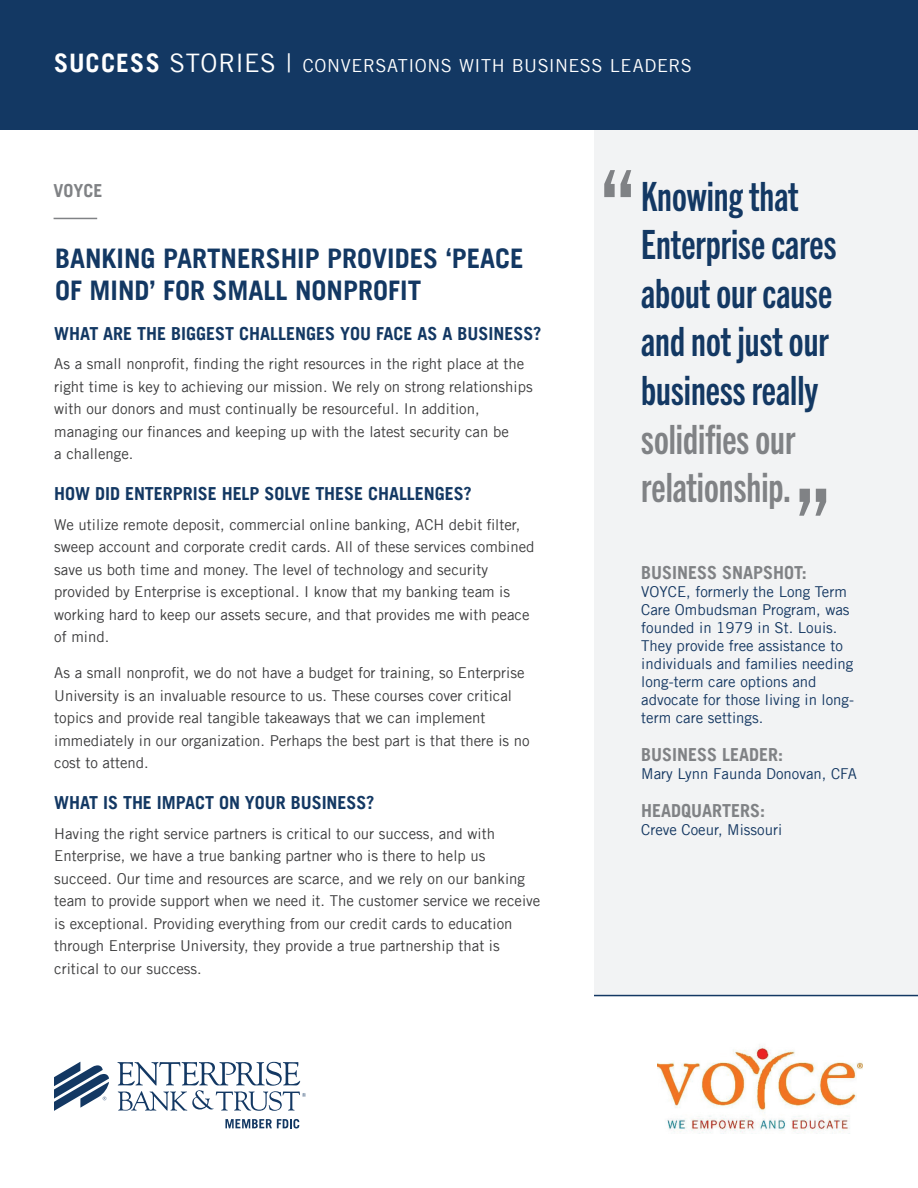
<style>
.page{position:relative;width:918px;height:1188px;background:#fff}
.page>*{position:absolute;margin:0;border:0;box-sizing:border-box;transform-origin:0 0}
.t1{font:40.5px/48.6px "Trade Gothic Next LT Pro Bd Cm";color:#133863}
.t2{font:40.5px/48.6px "Trade Gothic Next LT Pro Bd Cm";color:#808285}
.t3{font:700 27px/32.4px "Trade Gothic LT";color:#133863}
.t4{font:700 18px "Trade Gothic LT";color:#133863}
.t5{font:700 18px "Trade Gothic LT";color:#808285}
.t6{font:18px "Trade Gothic LT";letter-spacing:.025em;color:#fff}
.t7{font:15px/22.5px "Trade Gothic LT";color:#3e3e3f}
.t8{font:15px/18px "Trade Gothic LT";color:#153862}
.s1{font-weight:700;font-size:25.5px}
.s2{font-size:25.5px}
</style>
<div class="page">
<div style="left:594px;top:130px;width:324px;height:865px;background:#f2f3f4"></div>
<img style="left:658px;top:1044px;width:204px;height:90px">
<div style="left:0;top:0;width:918px;height:130px;background:#133863"></div>
<hr style="left:54px;top:218px;width:43px;height:1px;background:#808285">
<svg style="left:54px;top:1062px;width:55px;height:49px"></svg>
<svg style="left:225px;top:1119px;width:74px;height:9px"></svg>
<svg style="left:117px;top:1062px;width:189px;height:49px"></svg>
<svg style="left:604px;top:170px;width:27px;height:27px"></svg>
<svg style="left:799px;top:489px;width:27px;height:27px"></svg>
<hr style="left:594px;top:995px;width:324px;height:1px;background:#133863">
<p class="t6" style="left:54px;top:55px;width:639px"><span class="s1">SUCCESS</span> <span class="s2">STORIES |</span> CONVERSATIONS WITH BUSINESS LEADERS</p>
<p class="t5" style="left:54px;top:179px;width:51px">VOYCE</p>
<h2 class="t3" style="left:55px;top:242px;width:470px">BANKING PARTNERSHIP PROVIDES ‘PEACE<br>OF MIND’ FOR SMALL NONPROFIT</h2>
<p class="t4" style="left:54px;top:322px;width:489px">WHAT ARE THE BIGGEST CHALLENGES YOU FACE AS A BUSINESS?</p>
<p class="t7" style="left:54px;top:352px;width:480px">As a small nonprofit, finding the right resources in the right place at the right time is key to achieving our mission. We rely on strong relationships with our donors and must continually be resourceful. In addition, managing our finances and keeping up with the latest security can be<br>a challenge.</p>
<p class="t4" style="left:54px;top:483px;width:419px">HOW DID ENTERPRISE HELP SOLVE THESE CHALLENGES?</p>
<p class="t7" style="left:54px;top:513px;width:482px">We utilize remote deposit, commercial online banking, ACH debit filter, sweep account and corporate credit cards. All of these services combined save us both time and money. The level of technology and security provided by Enterprise is exceptional. I know that my banking team is working hard to keep our assets secure, and that provides me with peace of mind.</p>
<p class="t7" style="left:54px;top:661px;width:477px">As a small nonprofit, we do not have a budget for training, so Enterprise University is an invaluable resource to us. These courses cover critical topics and provide real tangible takeaways that we can implement immediately in our organization. Perhaps the best part is that there is no cost to attend.</p>
<p class="t4" style="left:54px;top:792px;width:322px">WHAT IS THE IMPACT ON YOUR BUSINESS?</p>
<p class="t7" style="left:54px;top:822px;width:488px">Having the right service partners is critical to our success, and with Enterprise, we have a true banking partner who is there to help us succeed. Our time and resources are scarce, and we rely on our banking team to provide support when we need it. The customer service we receive is exceptional. Providing everything from our credit cards to education through Enterprise University, they provide a true partnership that is critical to our success.</p>
<h1 class="t1" style="left:641px;top:169px;width:197px">Knowing that<br>Enterprise cares about our cause and not just our business really</h1>
<h1 class="t2" style="left:641px;top:412px;width:156px">solidifies our relationship.</h1>
<p class="t5" style="left:641px;top:561px;width:167px">BUSINESS SNAPSHOT:</p>
<p class="t8" style="left:641px;top:582px;width:214px">VOYCE, formerly the Long Term<br>Care Ombudsman Program, was founded in 1979 in St. Louis.<br>They provide free assistance to individuals and families needing long-term care options and advocate for those living in long&shy;term care settings.</p>
<p class="t5" style="left:641px;top:743px;width:144px">BUSINESS LEADER:</p>
<p class="t8" style="left:641px;top:764px;width:217px">Mary Lynn Faunda Donovan, CFA</p>
<p class="t5" style="left:641px;top:800px;width:126px">HEADQUARTERS:</p>
<p class="t8" style="left:641px;top:821px;width:142px">Creve Coeur, Missouri</p>
</div>
